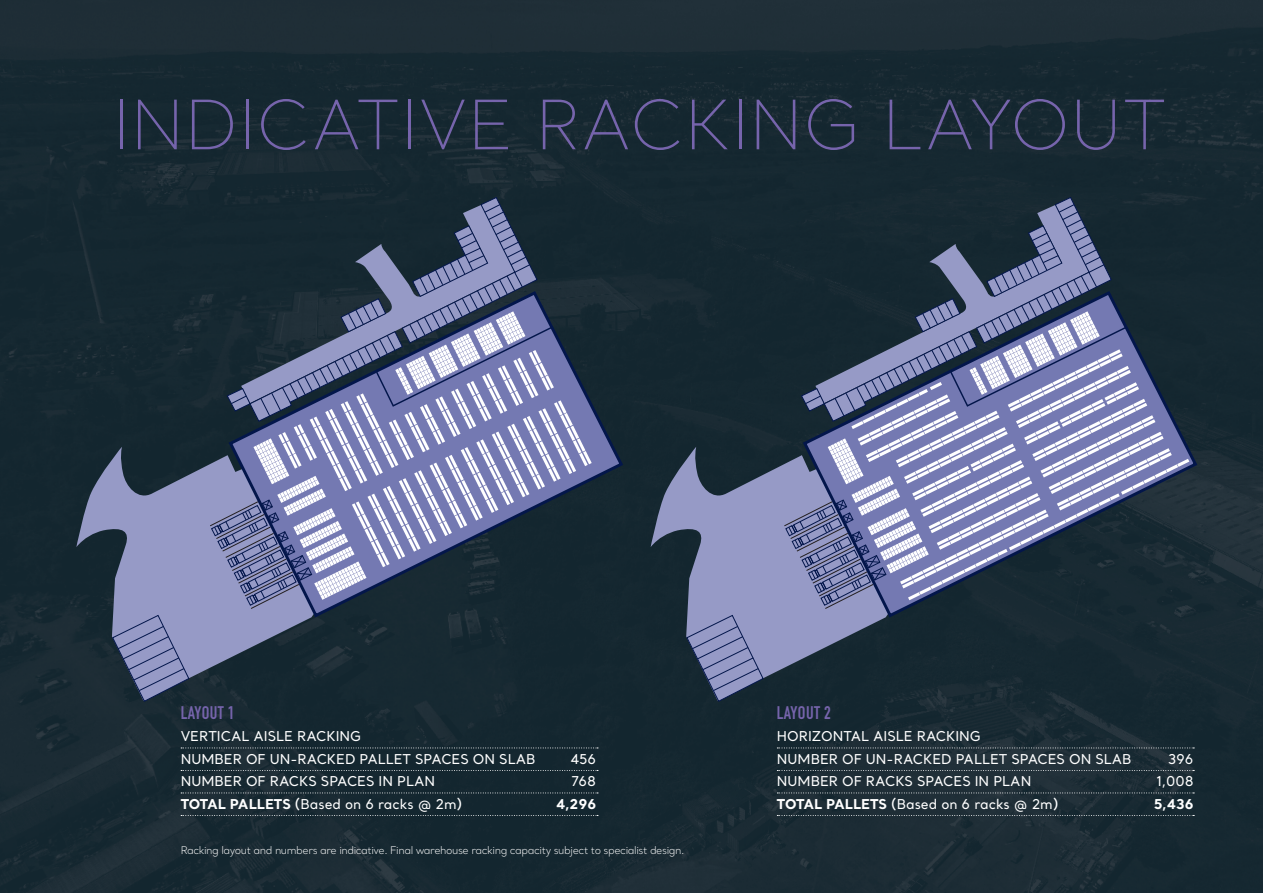
<style>
.page{position:relative;width:1263px;height:893px;background:#fff}
.page>*{position:absolute;margin:0;border:0;box-sizing:border-box;transform-origin:0 0}
.t1{font:200 67.5px "Santral";color:#7664ac}
.t2{font:700 18px "DIN Condensed";letter-spacing:.02em;color:#7664ac}
.t3{font:500 13.5px/22.5px "Santral";color:#fff}
.t4{font:700 13.5px "Santral";color:#fff}
.t5{font:300 10.5px "Santral";letter-spacing:-.04em;color:#fff}
.s1{font-weight:700}
</style>
<div class="page">
<img style="left:0;top:0;width:1263px;height:893px">
<svg style="left:76px;top:447px;width:239px;height:254px;background:#55607a"></svg>
<svg style="left:112px;top:615px;width:78px;height:87px;background:#6e769a"></svg>
<svg style="left:227px;top:289px;width:396px;height:330px;background:#233343"></svg>
<svg style="left:209px;top:197px;width:383px;height:412px;background:#596381"></svg>
<svg style="left:651px;top:447px;width:238px;height:254px;background:#545f79"></svg>
<svg style="left:686px;top:615px;width:78px;height:87px;background:#6c7599"></svg>
<svg style="left:801px;top:289px;width:396px;height:330px;background:#293847"></svg>
<svg style="left:784px;top:197px;width:405px;height:412px;background:#5a6480"></svg>
<svg style="left:181px;top:748px;width:417px;height:1px"></svg>
<svg style="left:181px;top:770px;width:417px;height:1px"></svg>
<svg style="left:181px;top:793px;width:417px;height:1px"></svg>
<svg style="left:181px;top:815px;width:417px;height:1px"></svg>
<svg style="left:777px;top:748px;width:417px;height:1px"></svg>
<svg style="left:777px;top:770px;width:417px;height:1px"></svg>
<svg style="left:777px;top:793px;width:417px;height:1px"></svg>
<svg style="left:777px;top:815px;width:417px;height:1px"></svg>
<h1 class="t1" style="left:113px;top:82px;width:1056px">INDICATIVE RACKING LAYOUT</h1>
<h2 class="t2" style="left:181px;top:700px;width:55px">LAYOUT 1</h2>
<p class="t3" style="left:181px;top:725px;width:356px">VERTICAL AISLE RACKING<br>NUMBER OF UN-RACKED PALLET SPACES ON SLAB</p>
<p class="t3" style="left:571px;top:747px;width:27px">456</p>
<h2 class="t2" style="left:777px;top:700px;width:55px">LAYOUT 2</h2>
<p class="t3" style="left:777px;top:725px;width:356px">HORIZONTAL AISLE RACKING<br>NUMBER OF UN-RACKED PALLET SPACES ON SLAB</p>
<p class="t3" style="left:1168px;top:747px;width:27px">396</p>
<p class="t3" style="left:181px;top:770px;width:256px">NUMBER OF RACKS SPACES IN PLAN</p>
<p class="t3" style="left:572px;top:770px;width:26px">768</p>
<p class="t3" style="left:181px;top:792px;width:283px"><span class="s1">TOTAL PALLETS</span> (Based on 6 racks @ 2m)</p>
<p class="t4" style="left:557px;top:794px;width:41px">4,296</p>
<p class="t3" style="left:777px;top:770px;width:256px">NUMBER OF RACKS SPACES IN PLAN</p>
<p class="t3" style="left:1156px;top:770px;width:39px">1,008</p>
<p class="t3" style="left:777px;top:792px;width:283px"><span class="s1">TOTAL PALLETS</span> (Based on 6 racks @ 2m)</p>
<p class="t4" style="left:1154px;top:794px;width:41px">5,436</p>
<p class="t5" style="left:181px;top:843px;width:505px">Racking layout and numbers are indicative. Final warehouse racking capacity subject to specialist design.</p>
</div>
